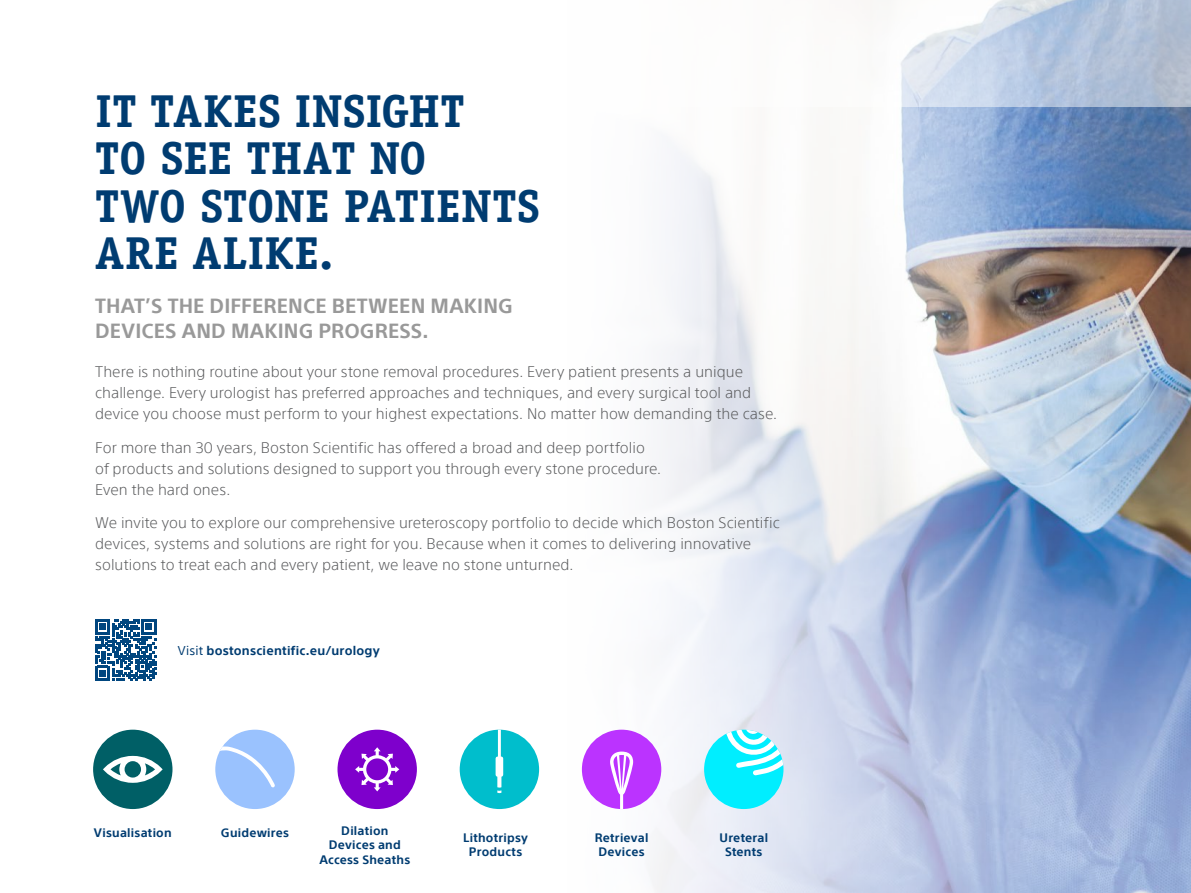
<style>
.page{position:relative;width:1191px;height:893px;background:#fff}
.page>*{position:absolute;margin:0;border:0;box-sizing:border-box;transform-origin:0 0}
.t1{font:700 46.2px/47.4px "Officina Serif Std";color:#003c71}
.t2{font:700 19.95px/24.9px "SST";letter-spacing:.01em;color:#999}
.t3{font:300 15px/21px "SST";letter-spacing:.005em;color:#58595b}
.t4{font:700 12.45px "SST";letter-spacing:.02em;color:#003c71}
.t5{font:700 12px/14.4px "SST";letter-spacing:.02em;color:#003c71;text-align:center}
.s1{font-weight:400}
</style>
<div class="page">
<img style="left:346px;top:106px;width:845px;height:787px">
<svg style="left:870px;top:0;width:321px;height:106px"></svg>
<svg style="left:95px;top:619px;width:61px;height:61px"></svg>
<div style="left:704px;top:730px;width:79px;height:79px;background:#0ef;border-radius:50%"></div>
<svg style="left:725px;top:730px;width:58px;height:45px"></svg>
<div style="left:93px;top:730px;width:79px;height:79px;background:#005f66;border-radius:50%"></div>
<svg style="left:103px;top:756px;width:60px;height:27px"></svg>
<div style="left:215px;top:730px;width:80px;height:79px;background:#9ac2fe;border-radius:50%"></div>
<svg style="left:215px;top:746px;width:60px;height:42px"></svg>
<div style="left:337px;top:730px;width:80px;height:79px;background:#7e00cc;border-radius:50%"></div>
<svg style="left:355px;top:747px;width:44px;height:44px"></svg>
<div style="left:460px;top:730px;width:79px;height:79px;background:#00becc;border-radius:50%"></div>
<svg style="left:495px;top:730px;width:8px;height:64px"></svg>
<div style="left:582px;top:730px;width:79px;height:79px;background:#b3f;border-radius:50%"></div>
<svg style="left:610px;top:752px;width:23px;height:57px"></svg>
<h1 class="t1" style="left:95px;top:87px;width:446px">IT TAKES INSIGHT<br>TO SEE THAT NO<br>TWO STONE PATIENTS<br>ARE ALIKE.</h1>
<h2 class="t2" style="left:95px;top:293px;width:419px">THAT’S THE DIFFERENCE BETWEEN MAKING<br>DEVICES AND MAKING PROGRESS.</h2>
<p class="t3" style="left:95px;top:361px;width:683px">There is nothing routine about your stone removal procedures. Every patient presents a unique challenge. Every urologist has preferred approaches and techniques, and every surgical tool and device you choose must perform to your highest expectations. No matter how demanding the case.</p>
<p class="t3" style="left:95px;top:437px;width:567px">For more than 30 years, Boston Scientific has offered a broad and deep portfolio of products and solutions designed to support you through every stone procedure.<br>Even the hard ones.</p>
<p class="t3" style="left:95px;top:512px;width:686px">We invite you to explore our comprehensive ureteroscopy portfolio to decide which Boston Scientific devices, systems and solutions are right for you. Because when it comes to delivering innovative solutions to treat each and every patient, we leave no stone unturned.</p>
<p class="t4" style="left:178px;top:643px;width:204px"><span class="s1">Visit</span> bostonscientific.eu/urology</p>
<p class="t5" style="left:94px;top:826px;width:79px">Visualisation</p>
<p class="t5" style="left:221px;top:826px;width:70px">Guidewires</p>
<p class="t5" style="left:319px;top:823px;width:92px">Dilation<br>Devices and<br>Access Sheaths</p>
<p class="t5" style="left:719px;top:830px;width:50px">Ureteral<br>Stents</p>
<p class="t5" style="left:463px;top:830px;width:66px">Lithotripsy<br>Products</p>
<p class="t5" style="left:595px;top:830px;width:55px">Retrieval<br>Devices</p>
</div>
